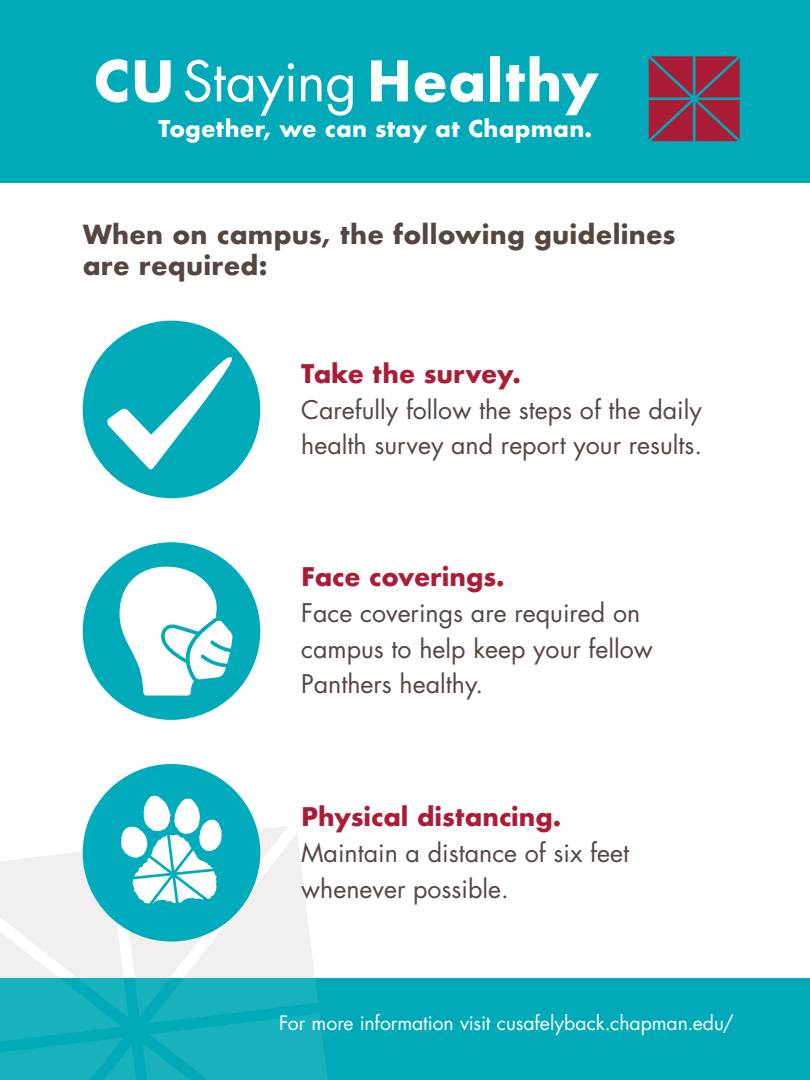
<style>
.page{position:relative;width:810px;height:1080px;background:#fff}
.page>*{position:absolute;margin:0;border:0;box-sizing:border-box;transform-origin:0 0}
.t1{font:700 54.38px "Futura";letter-spacing:.015em;color:#fff}
.t2{font:700 25.62px/31.2px "Futura";letter-spacing:.01em;color:#544640}
.t3{font:25px/35.6px "Futura";color:#544640}
.t4{font:700 25px "Futura";color:#ab1d36}
.t5{font:700 22.5px "Futura";letter-spacing:.01em;color:#fff}
.t6{font:19.38px "Futura";letter-spacing:-.005em;color:#fff}
.s1{font-weight:400}
</style>
<div class="page">
<div style="left:0;top:979px;width:810px;height:101px;background:#00aab8"></div>
<div style="left:0;top:0;width:810px;height:182px;background:#00aab8"></div>
<svg style="left:649px;top:56px;width:91px;height:85px;background:#923148"></svg>
<div style="left:83px;top:764px;width:177px;height:178px;background:#00acbb;border-radius:50%"></div>
<svg style="left:0;top:796px;width:340px;height:284px"></svg>
<div style="left:83px;top:542px;width:177px;height:178px;background:#00aab8;border-radius:50%"></div>
<svg style="left:119px;top:562px;width:114px;height:134px"></svg>
<div style="left:83px;top:321px;width:177px;height:177px;background:#00aab8;border-radius:50%"></div>
<svg style="left:107px;top:357px;width:125px;height:112px"></svg>
<h1 class="t1" style="left:93px;top:42px;width:507px">CU <span class="s1">Staying</span> Healthy</h1>
<p class="t5" style="left:158px;top:112px;width:435px">Together, we can stay at Chapman.</p>
<p class="t2" style="left:83px;top:219px;width:595px">When on campus, the following guidelines are required:</p>
<p class="t4" style="left:301px;top:356px;width:221px">Take the survey.</p>
<p class="t3" style="left:301px;top:391px;width:403px">Carefully follow the steps of the daily health survey and report your results.</p>
<p class="t4" style="left:301px;top:559px;width:205px">Face coverings.</p>
<p class="t3" style="left:301px;top:595px;width:353px">Face coverings are required on campus to help keep your fellow<br>Panthers healthy.</p>
<p class="t4" style="left:301px;top:799px;width:262px">Physical distancing.</p>
<p class="t3" style="left:301px;top:835px;width:329px">Maintain a distance of six feet whenever possible.</p>
<p class="t6" style="left:279px;top:1010px;width:456px">For more information visit cusafelyback.chapman.edu/</p>
</div>
